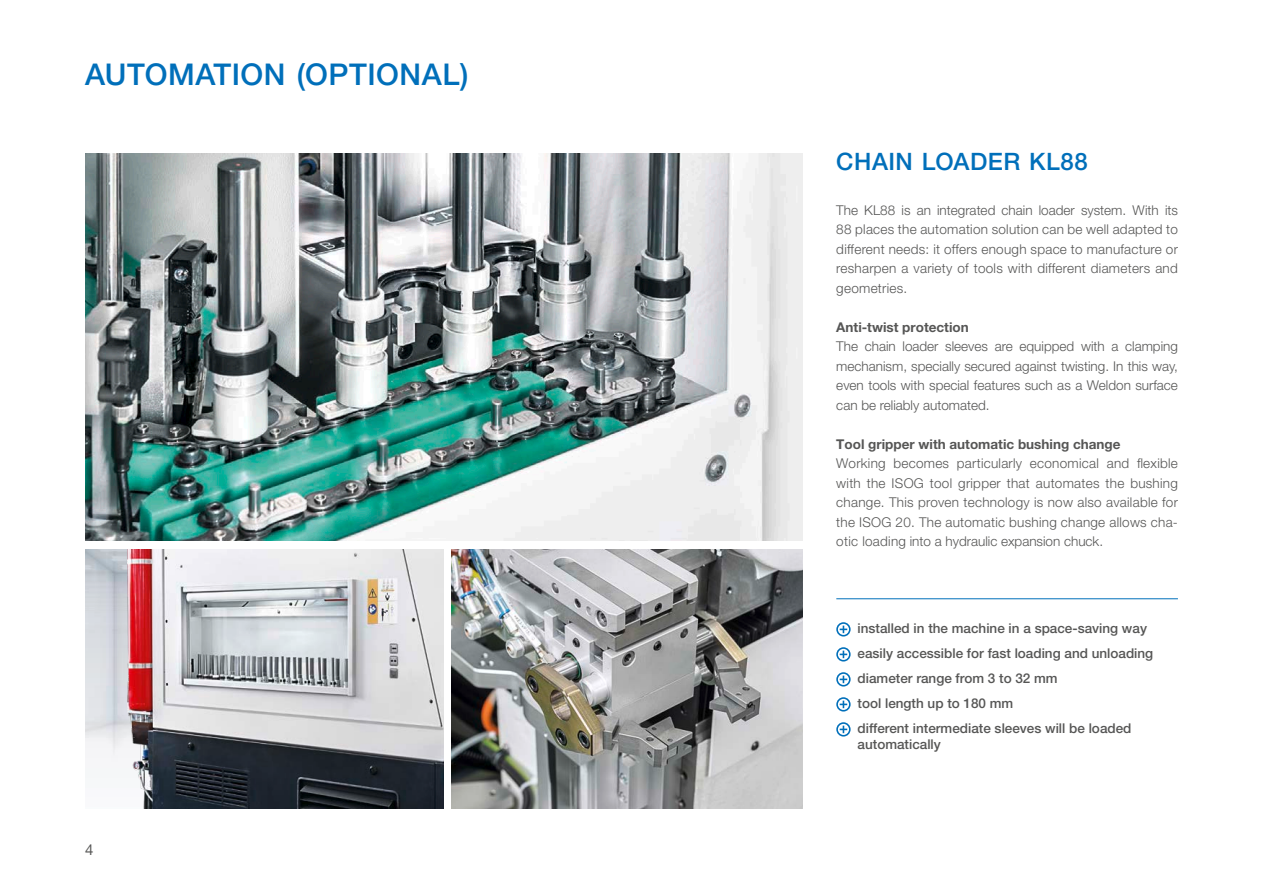
<style>
.page{position:relative;width:1263px;height:893px;background:#fff}
.page>*{position:absolute;margin:0;border:0;box-sizing:border-box;transform-origin:0 0}
.t1{font:500 30px "Helvetica Neue LT Pro";letter-spacing:.015em;color:#006fba}
.t2{font:500 24px "Helvetica Neue LT Pro";letter-spacing:.02em;color:#006fba}
.t3{font:15px "Helvetica Neue LT Pro";color:#565655}
.t4{font:300 13.5px/19.5px "Helvetica Neue LT Pro";color:#565655;text-align:justify}
.t5{font:500 13.5px/25px "Helvetica Neue LT Pro";color:#565655}
.t6{font:700 13.5px "Helvetica Neue LT Pro";color:#565655}
</style>
<div class="page">
<img style="left:452px;top:549px;width:350px;height:259px">
<img style="left:85px;top:549px;width:358px;height:260px">
<img style="left:85px;top:153px;width:717px;height:387px">
<div style="left:836px;top:622px;width:14px;height:14px;border:2px solid #006fba;border-radius:50%"></div>
<svg style="left:840px;top:626px;width:7px;height:7px"></svg>
<div style="left:836px;top:647px;width:14px;height:14px;border:2px solid #006fba;border-radius:50%"></div>
<svg style="left:840px;top:651px;width:7px;height:7px"></svg>
<div style="left:836px;top:672px;width:14px;height:14px;border:2px solid #006fba;border-radius:50%"></div>
<svg style="left:840px;top:676px;width:7px;height:7px"></svg>
<div style="left:836px;top:697px;width:14px;height:14px;border:2px solid #006fba;border-radius:50%"></div>
<svg style="left:840px;top:701px;width:7px;height:7px"></svg>
<div style="left:836px;top:722px;width:14px;height:14px;border:2px solid #006fba;border-radius:50%"></div>
<svg style="left:840px;top:726px;width:7px;height:7px"></svg>
<hr style="left:836px;top:598px;width:342px;height:1px;background:#006fba">
<h1 class="t1" style="left:85px;top:56px;width:385px">AUTOMATION (OPTIONAL)</h1>
<p class="t3" style="left:85px;top:840px;width:10px">4</p>
<h2 class="t2" style="left:836px;top:147px;width:253px">CHAIN LOADER KL88</h2>
<p class="t4" style="left:836px;top:200px;width:343px">The KL88 is an integrated chain loader system. With its 88 places the automation solution can be well adapted to different needs: it offers enough space to manufacture or resharpen a variety of tools with different diameters and geometries.</p>
<p class="t6" style="left:836px;top:319px;width:134px">Anti-twist protection</p>
<p class="t4" style="left:836px;top:336px;width:343px">The chain loader sleeves are equipped with a clamping mechanism, specially secured against twisting. In this way, even tools with special features such as a Weldon surface can be reliably automated.</p>
<p class="t6" style="left:836px;top:436px;width:286px">Tool gripper with automatic bushing change</p>
<p class="t4" style="left:836px;top:453px;width:343px">Working becomes particularly economical and flexible with the ISOG tool gripper that automates the bushing change. This proven technology is now also available for the ISOG 20. The automatic bushing change allows cha&shy;otic loading into a hydraulic expansion chuck.</p>
<p class="t5" style="left:857px;top:615px;width:297px">installed in the machine in a space-saving way easily accessible for fast loading and unloading diameter range from 3 to 32 mm<br>tool length up to 180 mm<br>different intermediate sleeves will be loaded</p>
<p class="t5" style="left:857px;top:732px;width:85px">automatically</p>
</div>
